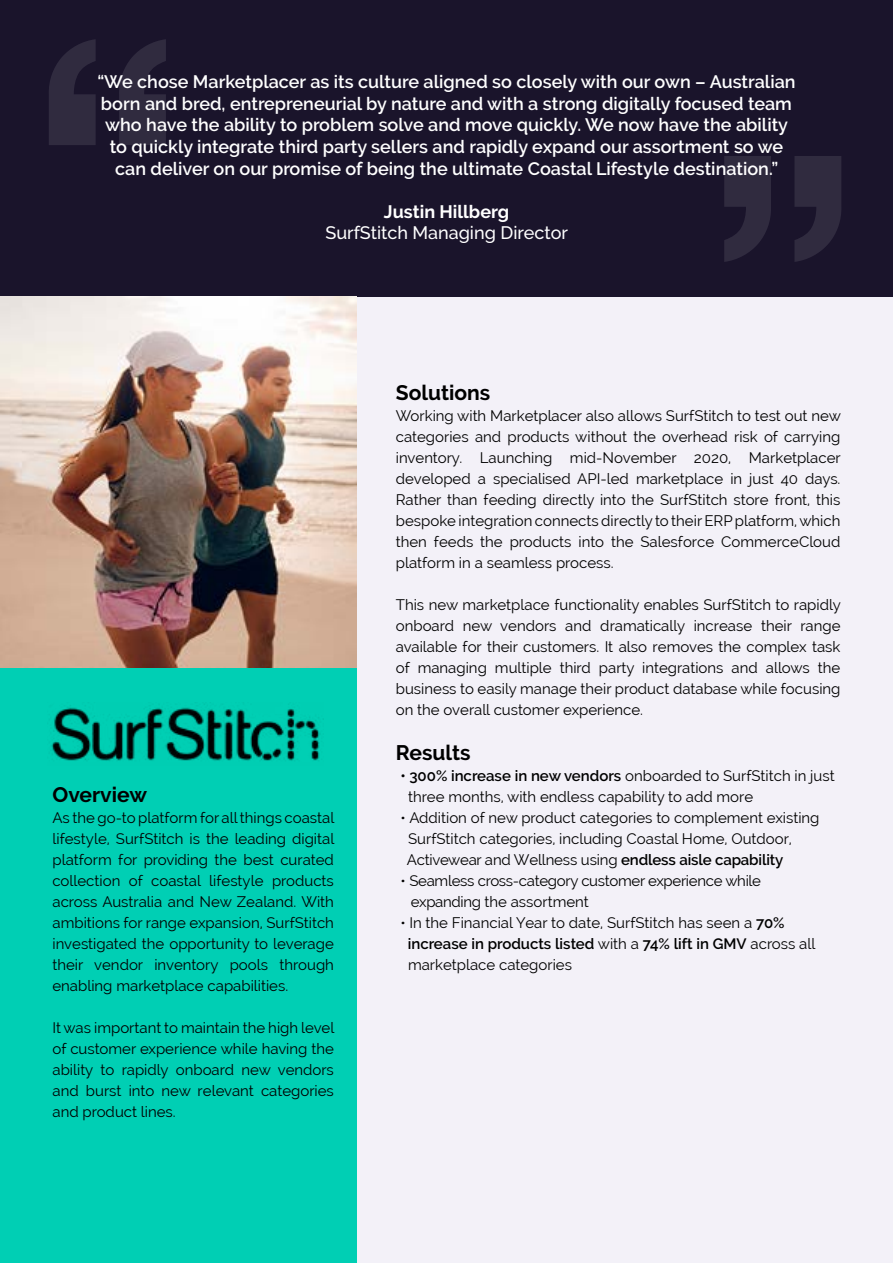
<style>
.page{position:relative;width:893px;height:1263px;background:#f3f1f8}
.page>*{position:absolute;margin:0;border:0;box-sizing:border-box;transform-origin:0 0}
.t1{font:700 330px "Helvetica Neue";color:#fff}
.t2{font:700 21px "Raleway";color:#000}
.t3{font:600 18px/21.6px "Raleway";color:#fff;text-align:center}
.t4{font:500 18px "Raleway";color:#fff}
.t5{font:700 18px "Raleway";color:#fff}
.t6{font:15px/21px "Raleway";color:#000;text-align:justify}
.t7{font:15px/21px "Raleway";letter-spacing:-.02em;color:#000}
.s1{font-weight:600}
</style>
<div class="page">
<div style="left:0;top:0;width:893px;height:297px;background:#1a142b"></div>
<div style="left:0;top:324px;width:356px;height:939px;background:#00cfb4"></div>
<img style="left:0;top:297px;width:357px;height:370px">
<img style="left:51px;top:704px;width:269px;height:57px">
<h1 class="t1" style="left:31px;top:-102px;width:154px">“</h1>
<p class="t3" style="left:97px;top:71px;width:700px">“We chose Marketplacer as its culture aligned so closely with our own – Australian</p>
<p class="t3" style="left:101px;top:93px;width:692px">born and bred, entrepreneurial by nature and with a strong digitally focused team who have the ability to problem solve and move quickly. We now have the ability to quickly integrate third party sellers and rapidly expand our assortment so we can deliver on our promise of being the ultimate Coastal Lifestyle destination.”</p>
<p class="t5" style="left:384px;top:201px;width:127px">Justin Hillberg</p>
<p class="t4" style="left:325px;top:222px;width:244px">SurfStitch Managing Director</p>
<h1 class="t1" style="left:859px;top:403px;width:154px;rotate:-180deg">“</h1>
<h2 class="t2" style="left:52px;top:783px;width:96px">Overview</h2>
<p class="t6" style="left:52px;top:807px;width:283px">As the go-to platform for all things coastal lifestyle, SurfStitch is the leading digital platform for providing the best curated collection of coastal lifestyle products across Australia and New Zealand. With ambitions for range expansion, SurfStitch investigated the opportunity to leverage their vendor inventory pools through enabling marketplace capabilities.</p>
<p class="t6" style="left:52px;top:1017px;width:283px">It was important to maintain the high level of customer experience while having the ability to rapidly onboard new vendors and burst into new relevant categories and product lines.</p>
<h2 class="t2" style="left:396px;top:381px;width:96px">Solutions</h2>
<p class="t6" style="left:396px;top:405px;width:447px">Working with Marketplacer also allows SurfStitch to test out new categories and products without the overhead risk of carrying inventory. Launching mid-November 2020, Marketplacer developed a specialised API-led marketplace in just 40 days.<br>Rather than feeding directly into the SurfStitch store front, this bespoke integration connects directly to their ERP platform, which then feeds the products into the Salesforce CommerceCloud platform in a seamless process.</p>
<p class="t6" style="left:396px;top:594px;width:447px">This new marketplace functionality enables SurfStitch to rapidly onboard new vendors and dramatically increase their range available for their customers. It also removes the complex task of managing multiple third party integrations and allows the business to easily manage their product database while focusing on the overall customer experience.</p>
<h2 class="t2" style="left:396px;top:741px;width:76px">Results</h2>
<p class="t6" style="left:408px;top:765px;width:428px;text-indent:-8px"><span class="s1">• 300% increase in new vendors</span> onboarded to SurfStitch in just three months, with endless capability to add more</p>
<p class="t6" style="left:407px;top:807px;width:414px;text-align:left;text-indent:-7px">• Addition of new product categories to complement existing<br>SurfStitch categories, including Coastal Home, Outdoor,<br>Activewear and Wellness using <span class="s1">endless aisle capability</span></p>
<p class="t7" style="left:411px;top:870px;width:352px;text-indent:-11px">• Seamless cross-category customer experience while expanding the assortment</p>
<p class="t6" style="left:408px;top:912px;width:409px;text-align:left;text-indent:-7px">• In the Financial Year to date, SurfStitch has seen a <span class="s1">70% increase in products listed</span> with a <span class="s1">74% lift in GMV</span> across all marketplace categories</p>
</div>
